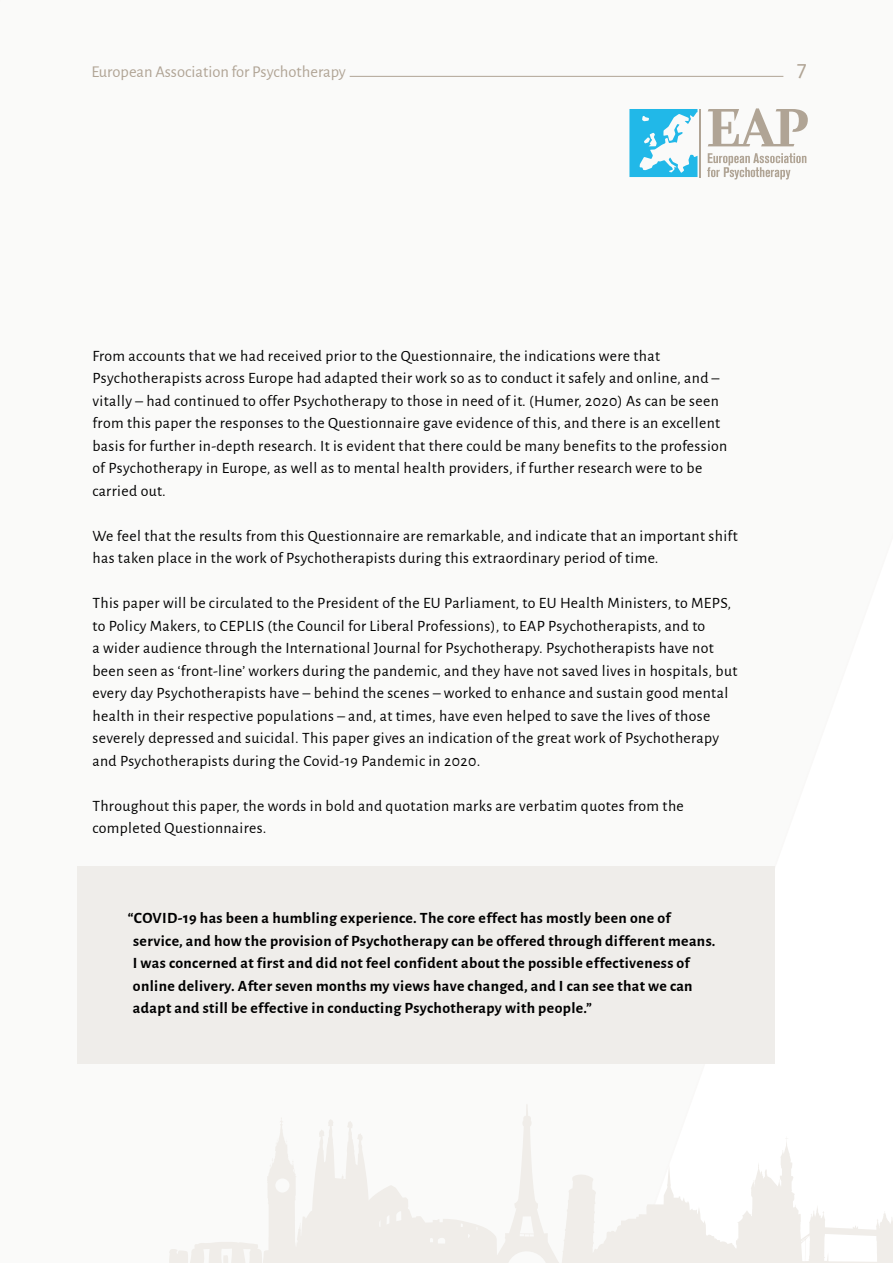
<style>
.page{position:relative;width:893px;height:1263px;background:#fff}
.page>*{position:absolute;margin:0;border:0;box-sizing:border-box;transform-origin:0 0}
.t1{font:24px "Alegreya Sans";color:#b0a495}
.t2{font:16.5px "Alegreya Sans";color:#b0a495}
.t3{font:15.75px/22.5px "Alegreya Sans";letter-spacing:.025em;color:#000}
.t4{font:700 15.75px/22.5px "Alegreya Sans";letter-spacing:.025em;color:#000}
</style>
<div class="page">
<hr style="left:350px;top:76px;width:433px;height:1px;background:#b0a495">
<svg style="left:169px;top:1104px;width:724px;height:159px"></svg>
<svg style="left:629px;top:109px;width:68px;height:68px"></svg>
<svg style="left:708px;top:108px;width:100px;height:38px"></svg>
<svg style="left:707px;top:153px;width:99px;height:26px"></svg>
<hr style="left:699px;top:109px;width:2px;height:68px;background:#b0a495">
<div style="left:77px;top:866px;width:698px;height:197px;background:#efedea"></div>
<p class="t2" style="left:91px;top:60px;width:256px">European Association for Psychotherapy</p>
<h1 class="t1" style="left:797px;top:54px;width:12px">7</h1>
<p class="t3" style="left:92px;top:343px;width:636px">From accounts that we had received prior to the Questionnaire, the indications were that Psychotherapists across Europe had adapted their work so as to conduct it safely and online, and – vitally – had continued to offer Psychotherapy to those in need of it. (Humer, 2020) As can be seen from this paper the responses to the Questionnaire gave evidence of this, and there is an excellent basis for further in-depth research. It is evident that there could be many benefits to the profession of Psychotherapy in Europe, as well as to mental health providers, if further research were to be carried out.</p>
<p class="t3" style="left:92px;top:523px;width:647px">We feel that the results from this Questionnaire are remarkable, and indicate that an important shift has taken place in the work of Psychotherapists during this extraordinary period of time.</p>
<p class="t3" style="left:92px;top:591px;width:646px">This paper will be circulated to the President of the EU Parliament, to EU Health Ministers, to MEPS, to Policy Makers, to CEPLIS (the Council for Liberal Professions), to EAP Psychotherapists, and to<br>a wider audience through the International Journal for Psychotherapy. Psychotherapists have not been seen as ‘front-line’ workers during the pandemic, and they have not saved lives in hospitals, but every day Psychotherapists have – behind the scenes – worked to enhance and sustain good mental health in their respective populations – and, at times, have even helped to save the lives of those severely depressed and suicidal. This paper gives an indication of the great work of Psychotherapy and Psychotherapists during the Covid-19 Pandemic in 2020.</p>
<p class="t3" style="left:92px;top:793px;width:593px">Throughout this paper, the words in bold and quotation marks are verbatim quotes from the completed Questionnaires.</p>
<p class="t4" style="left:133px;top:906px;width:584px;text-indent:-5px">“COVID-19 has been a humbling experience. The core effect has mostly been one of service, and how the provision of Psychotherapy can be offered through different means.<br>I was concerned at first and did not feel confident about the possible effectiveness of online delivery. After seven months my views have changed, and I can see that we can adapt and still be effective in conducting Psychotherapy with people.”</p>
</div>
